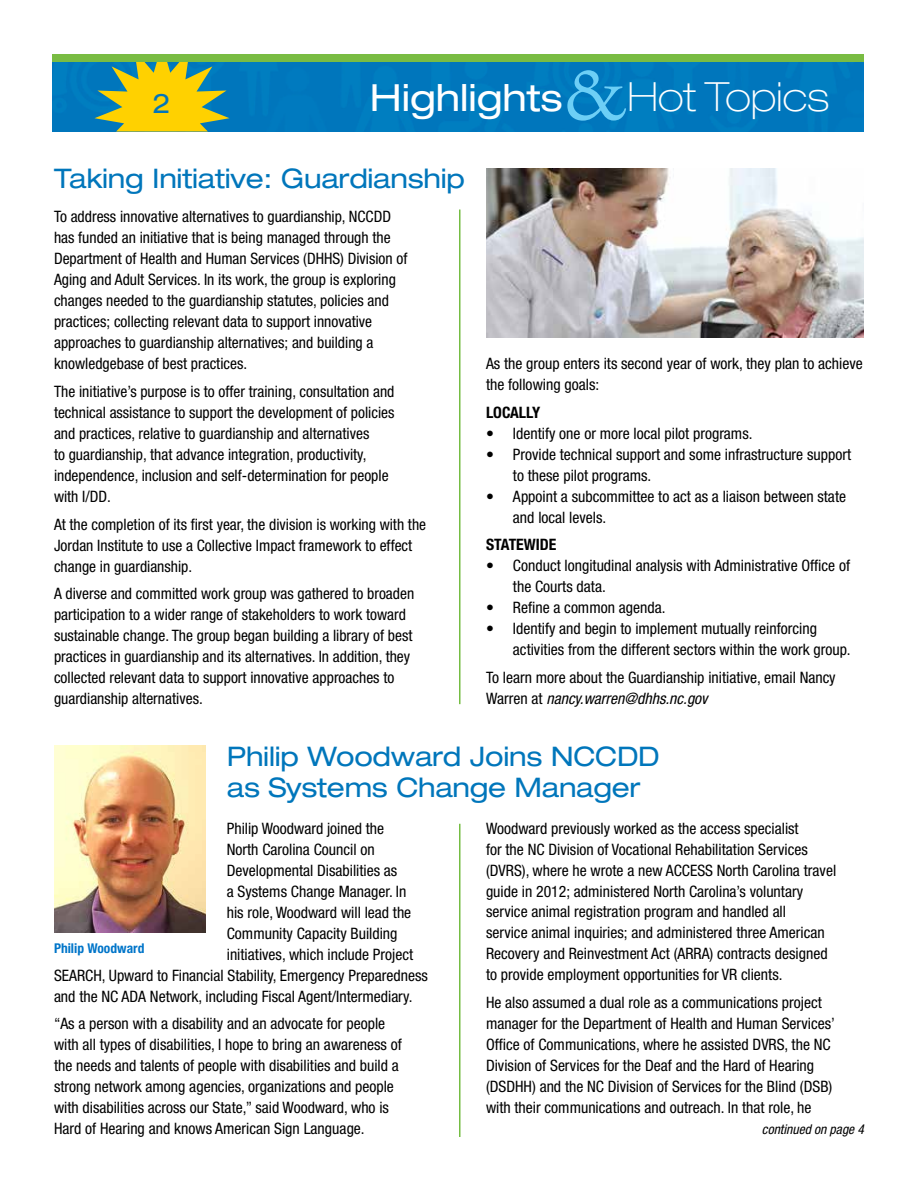
<style>
.page{position:relative;width:918px;height:1188px;background:#fff}
.page>*{position:absolute;margin:0;border:0;box-sizing:border-box;transform-origin:0 0}
.t1{font:100 expanded 40.35px "Helvetica Neue";color:#fff}
.t2{font:expanded 37.5px "Helvetica Neue";color:#fff}
.t3{font:expanded 27px/31.5px "Helvetica Neue";letter-spacing:-.01em;color:#0076bb}
.t4{font:condensed 15.75px/21px "Helvetica Neue";color:#000}
.t5{font:700 condensed 15.75px "Helvetica Neue";color:#000}
.t6{font:italic condensed 13.5px "Helvetica Neue";color:#000}
.t7{font:700 condensed 13.5px "Helvetica Neue";color:#0075c9}
.s1{font-style:italic}
</style>
<div class="page">
<div style="left:53px;top:61px;width:811px;height:71px;background:#0076bc"></div>
<svg style="left:567px;top:70px;width:59px;height:51px;background:#2092ce"></svg>
<svg style="left:94px;top:61px;width:135px;height:71px;background:#9fb046"></svg>
<div style="left:53px;top:54px;width:811px;height:7px;background:#79bc43"></div>
<img style="left:486px;top:169px;width:378px;height:169px">
<img style="left:54px;top:746px;width:151px;height:187px">
<hr style="left:459px;top:210px;width:1px;height:494px;background:#75bd43">
<hr style="left:459px;top:824px;width:1px;height:313px;background:#75bd43">
<h3 class="t3" style="left:153px;top:87px;width:20px">2</h3>
<h2 class="t2" style="left:370px;top:74px;width:194px">Highlights</h2>
<h1 class="t1" style="left:628px;top:73px;width:203px">Hot Topics</h1>
<h3 class="t3" style="left:54px;top:162px;width:412px">Taking Initiative: Guardianship</h3>
<p class="t4" style="left:54px;top:206px;width:355px">To address innovative alternatives to guardianship, NCCDD has funded an initiative that is being managed through the Department of Health and Human Services (DHHS) Division of Aging and Adult Services. In its work, the group is exploring changes needed to the guardianship statutes, policies and practices; collecting relevant data to support innovative approaches to guardianship alternatives; and building a knowledgebase of best practices.</p>
<p class="t4" style="left:54px;top:381px;width:342px">The initiative’s purpose is to offer training, consultation and technical assistance to support the development of policies and practices, relative to guardianship and alternatives<br>to guardianship, that advance integration, productivity, independence, inclusion and self-determination for people with I/DD.</p>
<p class="t4" style="left:54px;top:513px;width:374px">At the completion of its first year, the division is working with the<br>Jordan Institute to use a Collective Impact framework to effect change in guardianship.</p>
<p class="t4" style="left:54px;top:583px;width:362px">A diverse and committed work group was gathered to broaden participation to a wider range of stakeholders to work toward sustainable change. The group began building a library of best practices in guardianship and its alternatives. In addition, they collected relevant data to support innovative approaches to guardianship alternatives.</p>
<p class="t4" style="left:486px;top:353px;width:378px">As the group enters its second year of work, they plan to achieve the following goals:</p>
<p class="t5" style="left:486px;top:402px;width:56px">LOCALLY</p>
<p class="t4" style="left:486px;top:422px;width:268px">• Identify one or more local pilot programs.</p>
<p class="t4" style="left:513px;top:443px;width:340px;text-indent:-27px">• Provide technical support and some infrastructure support to these pilot programs.</p>
<p class="t4" style="left:513px;top:485px;width:335px;text-indent:-27px">• Appoint a subcommittee to act as a liaison between state and local levels.</p>
<p class="t5" style="left:486px;top:535px;width:72px">STATEWIDE</p>
<p class="t4" style="left:513px;top:555px;width:339px;text-indent:-27px">• Conduct longitudinal analysis with Administrative Office of the Courts data.</p>
<p class="t4" style="left:486px;top:597px;width:181px">• Refine a common agenda.</p>
<p class="t4" style="left:513px;top:618px;width:339px;text-indent:-27px">• Identify and begin to implement mutually reinforcing activities from the different sectors within the work group.</p>
<p class="t4" style="left:486px;top:667px;width:351px">To learn more about the Guardianship initiative, email Nancy<br>Warren at <span class="s1">nancy.warren@dhhs.nc.gov</span></p>
<h3 class="t3" style="left:227px;top:740px;width:434px">Philip Woodward Joins NCCDD as Systems Change Manager</h3>
<p class="t4" style="left:227px;top:817px;width:159px">Philip Woodward joined the</p>
<p class="t4" style="left:227px;top:838px;width:149px">North Carolina Council on</p>
<p class="t4" style="left:227px;top:859px;width:172px">Developmental Disabilities as</p>
<p class="t4" style="left:227px;top:880px;width:181px">a Systems Change Manager. In</p>
<p class="t4" style="left:227px;top:901px;width:186px">his role, Woodward will lead the</p>
<p class="t4" style="left:227px;top:922px;width:172px">Community Capacity Building</p>
<p class="t4" style="left:227px;top:943px;width:188px">initiatives, which include Project</p>
<p class="t4" style="left:54px;top:964px;width:375px">SEARCH, Upward to Financial Stability, Emergency Preparedness</p>
<p class="t4" style="left:54px;top:985px;width:360px">and the NC ADA Network, including Fiscal Agent/Intermediary.</p>
<p class="t4" style="left:54px;top:1013px;width:349px">“As a person with a disability and an advocate for people with all types of disabilities, I hope to bring an awareness of the needs and talents of people with disabilities and build a strong network among agencies, organizations and people with disabilities across our State,” said Woodward, who is Hard of Hearing and knows American Sign Language.</p>
<p class="t7" style="left:54px;top:940px;width:92px">Philip Woodward</p>
<p class="t4" style="left:486px;top:817px;width:352px">Woodward previously worked as the access specialist<br>for the NC Division of Vocational Rehabilitation Services (DVRS), where he wrote a new ACCESS North Carolina travel guide in 2012; administered North Carolina’s voluntary service animal registration program and handled all<br>service animal inquiries; and administered three American Recovery and Reinvestment Act (ARRA) contracts designed to provide employment opportunities for VR clients.</p>
<p class="t4" style="left:486px;top:992px;width:350px">He also assumed a dual role as a communications project manager for the Department of Health and Human Services’ Office of Communications, where he assisted DVRS, the NC Division of Services for the Deaf and the Hard of Hearing (DSDHH) and the NC Division of Services for the Blind (DSB) with their communications and outreach. In that role, he</p>
<p class="t6" style="left:762px;top:1122px;width:104px">continued on page 4</p>
</div>
